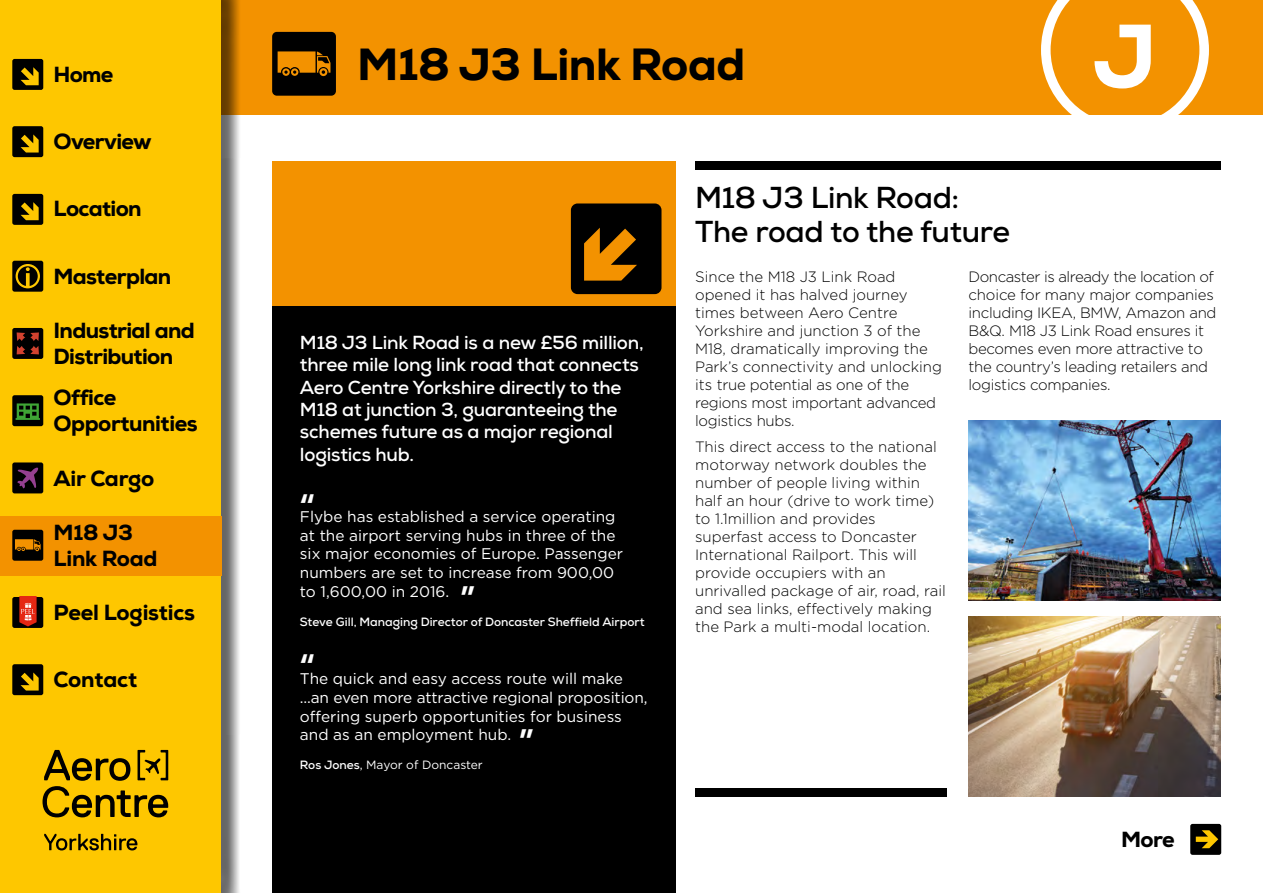
<style>
.page{position:relative;width:1263px;height:893px;background:#fff}
.page>*{position:absolute;margin:0;border:0;box-sizing:border-box;transform-origin:0 0}
.t1{font:800 89.4px "Nexa";color:#fff}
.t2{font:800 45px "Nexa";letter-spacing:-.01em;color:#000}
.t3{font:700 41.1px "Nexa";color:#fff}
.t4{font:700 30.3px/34px "Nexa";letter-spacing:-.01em;color:#000}
.t5{font:800 21.9px/26.2px "Nexa";letter-spacing:-.03em;color:#000}
.t6{font:800 21.9px/26.2px "Nexa";letter-spacing:-.01em;color:#000}
.t7{font:700 18.9px/22.4px "Nexa";letter-spacing:-.01em;color:#fff}
.t8{font:15.45px/18.9px "Gotham";color:#fff}
.t9{font:300 15px/18px "Gotham";color:#000}
.t10{font:300 15px/18px "Gotham";letter-spacing:-.02em;color:#000}
.t11{font:700 12px "Nexa";color:#fff}
.t12{font:12px "Gotham";color:#fff}
.s1{font-family:"Nexa";font-weight:700}
</style>
<div class="page">
<div style="left:0;top:0;width:1263px;height:115px;background:#f39200"></div>
<svg style="left:1041px;top:0;width:168px;height:115px"></svg>
<div style="left:272px;top:162px;width:404px;height:731px;background:#000"></div>
<img style="left:968px;top:616px;width:252px;height:180px">
<img style="left:968px;top:420px;width:252px;height:180px">
<div style="left:272px;top:162px;width:404px;height:144px;background:#f39200"></div>
<div style="left:571px;top:203px;width:90px;height:91px;background:#000;border-radius:7px"></div>
<svg style="left:584px;top:228px;width:53px;height:53px"></svg>
<div style="left:695px;top:162px;width:525px;height:8px;background:#000"></div>
<div style="left:695px;top:788px;width:251px;height:8px;background:#000"></div>
<div style="left:272px;top:32px;width:64px;height:64px;background:#000;border-radius:5px"></div>
<svg style="left:278px;top:51px;width:52px;height:25px"></svg>
<div style="left:0;top:0;width:243px;height:893px;background:#000;opacity:.6"></div>
<div style="left:0;top:0;width:221px;height:893px;background:#fec700"></div>
<svg style="left:44px;top:834px;width:93px;height:16px"></svg>
<svg style="left:43px;top:750px;width:125px;height:67px"></svg>
<div style="left:0;top:516px;width:221px;height:60px;background:#f39200"></div>
<div style="left:12px;top:328px;width:31px;height:31px;background:#000;border-radius:2px"></div>
<svg style="left:17px;top:332px;width:22px;height:22px"></svg>
<div style="left:21px;top:337px;width:13px;height:13px;background:#000;border-radius:50%"></div>
<div style="left:12px;top:59px;width:31px;height:31px;background:#000;border-radius:2px"></div>
<svg style="left:21px;top:67px;width:18px;height:18px"></svg>
<div style="left:12px;top:126px;width:31px;height:31px;background:#000;border-radius:2px"></div>
<svg style="left:21px;top:134px;width:18px;height:19px"></svg>
<div style="left:12px;top:194px;width:31px;height:31px;background:#000;border-radius:2px"></div>
<svg style="left:21px;top:202px;width:18px;height:18px"></svg>
<div style="left:12px;top:395px;width:31px;height:31px;background:#000;border-radius:2px"></div>
<svg style="left:16px;top:403px;width:24px;height:17px"></svg>
<div style="left:12px;top:462px;width:31px;height:31px;background:#000;border-radius:2px"></div>
<svg style="left:17px;top:467px;width:21px;height:22px"></svg>
<div style="left:12px;top:530px;width:31px;height:31px;background:#000;border-radius:2px"></div>
<svg style="left:15px;top:539px;width:26px;height:12px"></svg>
<div style="left:12px;top:664px;width:31px;height:31px;background:#000;border-radius:2px"></div>
<svg style="left:21px;top:672px;width:18px;height:18px"></svg>
<svg style="left:12px;top:261px;width:31px;height:31px"></svg>
<div style="left:16px;top:264px;width:24px;height:24px;border:2px solid #fec700;border-radius:50%"></div>
<svg style="left:26px;top:267px;width:4px;height:4px"></svg>
<svg style="left:26px;top:273px;width:4px;height:14px"></svg>
<div style="left:12px;top:597px;width:31px;height:31px;background:#000;border-radius:2px"></div>
<svg style="left:19px;top:597px;width:18px;height:29px"></svg>
<div style="left:1190px;top:824px;width:31px;height:31px;background:#000;border-radius:2px"></div>
<svg style="left:1196px;top:830px;width:22px;height:18px"></svg>
<h3 class="t5" style="left:54px;top:61px;width:61px">Home</h3>
<h3 class="t5" style="left:54px;top:129px;width:100px">Overview</h3>
<h3 class="t5" style="left:54px;top:196px;width:90px">Location</h3>
<h3 class="t5" style="left:54px;top:263px;width:119px">Masterplan</h3>
<h3 class="t5" style="left:54px;top:317px;width:143px">Industrial and<br>Distribution</h3>
<h3 class="t5" style="left:54px;top:385px;width:146px">Office<br>Opportunities</h3>
<h3 class="t6" style="left:54px;top:465px;width:102px">Air Cargo</h3>
<h3 class="t6" style="left:54px;top:519px;width:106px">M18 J3<br>Link Road</h3>
<h3 class="t6" style="left:54px;top:599px;width:143px">Peel Logistics</h3>
<h3 class="t6" style="left:54px;top:667px;width:85px">Contact</h3>
<h2 class="t2" style="left:357px;top:35px;width:389px">M18 J3 Link Road</h2>
<h3 class="t4" style="left:695px;top:180px;width:316px">M18 J3 Link Road:<br>The road to the future</h3>
<h1 class="t1" style="left:1093px;top:-1px;width:65px">J</h1>
<p class="t7" style="left:300px;top:331px;width:345px">M18 J3 Link Road is a new £56 million, three mile long link road that connects<br>Aero Centre Yorkshire directly to the<br>M18 at junction 3, guaranteeing the schemes future as a major regional logistics hub.</p>
<h3 class="t3" style="left:299px;top:482px;width:18px">“</h3>
<p class="t8" style="left:300px;top:506px;width:325px">Flybe has established a service operating at the airport serving hubs in three of the six major economies of Europe. Passenger numbers are set to increase from 900,00 to 1,600,00 in 2016.</p>
<p class="t11" style="left:300px;top:614px;width:346px">Steve Gill, Managing Director of Doncaster Sheffield Airport</p>
<h3 class="t3" style="left:299px;top:642px;width:18px">“</h3>
<h3 class="t3" style="left:459px;top:574px;width:18px">”</h3>
<p class="t8" style="left:300px;top:669px;width:349px">The quick and easy access route will make ...an even more attractive regional proposition, offering superb opportunities for business and as an employment hub.</p>
<p class="t12" style="left:300px;top:758px;width:184px"><span class="s1">Ros Jones</span>, Mayor of Doncaster</p>
<h3 class="t3" style="left:518px;top:718px;width:18px">”</h3>
<p class="t9" style="left:695px;top:268px;width:248px">Since the M18 J3 Link Road opened it has halved journey times between Aero Centre<br>Yorkshire and junction 3 of the<br>M18, dramatically improving the<br>Park’s connectivity and unlocking its true potential as one of the regions most important advanced logistics hubs.</p>
<p class="t9" style="left:695px;top:438px;width:252px">This direct access to the national motorway network doubles the number of people living within half an hour (drive to work time) to 1.1million and provides superfast access to Doncaster<br>International Railport. This will provide occupiers with an unrivalled package of air, road, rail and sea links, effectively making the Park a multi-modal location.</p>
<p class="t10" style="left:968px;top:268px;width:249px">Doncaster is already the location of choice for many major companies including IKEA, BMW, Amazon and<br>B&amp;Q. M18 J3 Link Road ensures it becomes even more attractive to the country’s leading retailers and logistics companies.</p>
<h3 class="t5" style="left:1121px;top:827px;width:55px">More</h3>
</div>
